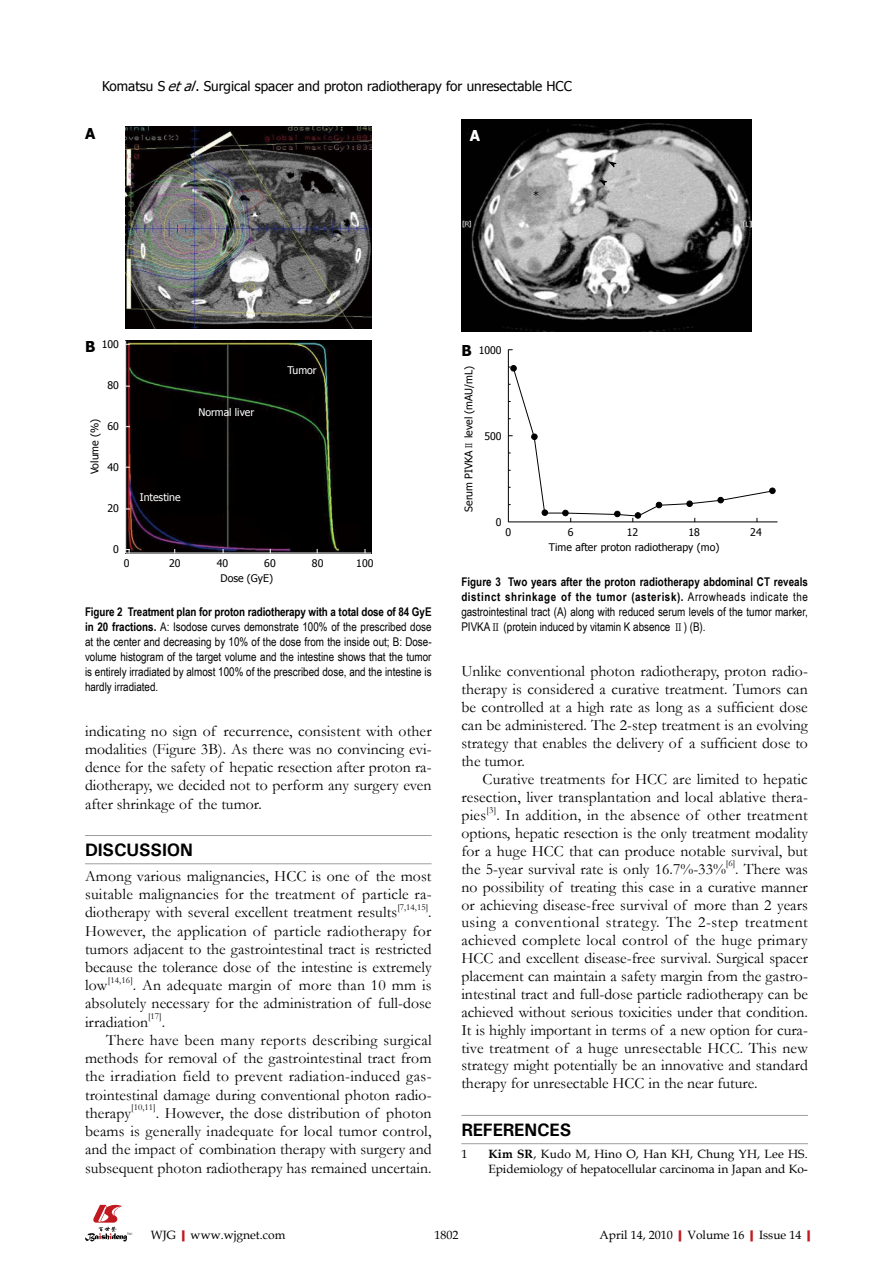
<style>
.page{position:relative;width:893px;height:1263px;background:#fff}
.page>*{position:absolute;margin:0;border:0;box-sizing:border-box;transform-origin:0 0}
.t1{font:700 18px "Univers";letter-spacing:-.01em;color:#000}
.t2{font:15.75px/17.9px "Garamond";color:#000;text-align:justify}
.t3{font:15.75px "Garamond";letter-spacing:.02em;color:#000}
.t4{font:700 15px "Tahoma";color:#000}
.t5{font:700 15px "Tahoma";color:#fff}
.t6{font:13.5px "Tahoma";color:#000}
.t7{font:12px/15px "Arial Narrow";color:#000;text-align:justify}
.t8{font:12px/15px "Book Antiqua";color:#000}
.t9{font:10.5px "Tahoma";color:#000}
.t10{font:10.5px "Tahoma";color:#fff}
.t11{font:9.15px "Garamond";letter-spacing:.005em;color:#000}
.s1{font-style:italic}
.s2{font-weight:700;font-size:15px}
.s3{font-weight:700}
.s4{font-family:"Koz Min Pro";font-size:9px}
.s5{font-family:"Koz Min Pro";font-size:10.5px}
.s6{font-weight:700;color:#c01920}
</style>
<div class="page">
<svg style="left:85px;top:1205px;width:48px;height:36px"></svg>
<img style="left:125px;top:126px;width:247px;height:202px">
<img style="left:126px;top:341px;width:246px;height:212px">
<svg style="left:126px;top:549px;width:4px;height:4px"></svg>
<hr style="left:508px;top:522px;width:269px;height:1px;background:#000">
<hr style="left:508px;top:349px;width:1px;height:173px;background:#000">
<svg style="left:508px;top:365px;width:267px;height:157px"></svg>
<img style="left:461px;top:119px;width:290px;height:213px">
<svg style="left:599px;top:179px;width:9px;height:7px"></svg>
<svg style="left:608px;top:161px;width:9px;height:7px"></svg>
<hr style="left:85px;top:835px;width:347px;height:1px;background:#9f9fa0">
<hr style="left:85px;top:863px;width:347px;height:1px;background:#9f9fa0">
<hr style="left:461px;top:1115px;width:347px;height:1px;background:#9f9fa0">
<hr style="left:461px;top:1143px;width:347px;height:1px;background:#9f9fa0">
<p class="t6" style="left:102px;top:77px;width:471px">Komatsu S <span class="s1">etal</span>. Surgical spacer and proton radiotherapy for unresectable HCC</p>
<p class="t4" style="left:85px;top:123px;width:12px">A</p>
<p class="t5" style="left:470px;top:125px;width:12px">A</p>
<p class="t9" style="left:533px;top:188px;width:7px">*</p>
<p class="t9" style="left:85px;top:337px;width:35px"><span class="s2">B</span> 100</p>
<p class="t9" style="left:107px;top:378px;width:13px">80</p>
<p class="t9" style="left:107px;top:419px;width:13px">60</p>
<p class="t9" style="left:107px;top:460px;width:13px">40</p>
<p class="t9" style="left:107px;top:502px;width:13px">20</p>
<p class="t9" style="left:113px;top:543px;width:7px">0</p>
<p class="t9" style="left:88px;top:474px;width:57px;rotate:-90deg">Volume (%)</p>
<p class="t10" style="left:198px;top:405px;width:57px">Normal liver</p>
<p class="t10" style="left:140px;top:490px;width:42px">Intestine</p>
<p class="t10" style="left:287px;top:363px;width:31px">Tumor</p>
<p class="t9" style="left:124px;top:556px;width:7px">0</p>
<p class="t9" style="left:169px;top:556px;width:13px">20</p>
<p class="t9" style="left:217px;top:556px;width:13px">40</p>
<p class="t9" style="left:264px;top:556px;width:13px">60</p>
<p class="t9" style="left:312px;top:556px;width:13px">80</p>
<p class="t9" style="left:356px;top:556px;width:19px">100</p>
<p class="t9" style="left:221px;top:571px;width:54px">Dose (GyE)</p>
<p class="t7" style="left:85px;top:603px;width:348px"><span class="s3">Figure 2 Treatment plan for proton radiotherapy with a total dose of 84 GyE in 20 fractions.</span> A: Isodose curves demonstrate 100% of the prescribed dose at the center and decreasing by 10% of the dose from the inside out; B: Dose&shy;volume histogram of the target volume and the intestine shows that the tumor is entirely irradiated by almost 100% of the prescribed dose, and the intestine is hardly irradiated.</p>
<p class="t2" style="left:85px;top:721px;width:348px;line-height:18.3px">indicating no sign of recurrence, consistent with other modalities (Figure 3B). As there was no convincing evi&shy;dence for the safety of hepatic resection after proton ra&shy;diotherapy, we decided not to perform any surgery even after shrinkage of the tumor.</p>
<p class="t1" style="left:85px;top:839px;width:110px">DISCUSSION</p>
<p class="t2" style="left:85px;top:866px;width:348px;line-height:18.3px">Among various malignancies, HCC is one of the most suitable malignancies for the treatment of particle ra&shy;diotherapy with several excellent treatment results</p>
<p class="t11" style="left:397px;top:901px;width:32px">[7,14,15]</p>
<p class="t2" style="left:85px;top:903px;width:348px;text-indent:343px">.<br>However, the application of particle radiotherapy for tumors adjacent to the gastrointestinal tract is restricted because the tolerance dose of the intestine is extremely low</p>
<p class="t11" style="left:108px;top:974px;width:27px">[14,16]</p>
<p class="t2" style="left:85px;top:976px;width:348px;line-height:18.3px;text-indent:48px">. An adequate margin of more than 10 mm is absolutely necessary for the administration of full-dose irradiation</p>
<p class="t11" style="left:148px;top:1010px;width:15px">[17]</p>
<p class="t2" style="left:162px;top:1012px;width:5px">.</p>
<p class="t3" style="left:106px;top:1029px;width:327px">There have been many reports describing surgical</p>
<p class="t2" style="left:85px;top:1049px;width:348px">methods for removal of the gastrointestinal tract from</p>
<p class="t3" style="left:85px;top:1066px;width:348px">the irradiation field to prevent radiation-induced gas-</p>
<p class="t2" style="left:85px;top:1085px;width:348px">trointestinal damage during conventional photon radio-</p>
<p class="t2" style="left:85px;top:1103px;width:48px">therapy</p>
<p class="t11" style="left:131px;top:1101px;width:26px">[10,11]</p>
<p class="t2" style="left:85px;top:1103px;width:348px;line-height:18.3px;text-indent:71px">. However, the dose distribution of photon beams is generally inadequate for local tumor control, and the impact of combination therapy with surgery and subsequent photon radiotherapy has remained uncertain.</p>
<p class="t4" style="left:461px;top:340px;width:12px">B</p>
<p class="t9" style="left:479px;top:343px;width:24px">1000</p>
<p class="t9" style="left:462px;top:512px;width:148px;rotate:-90deg">Serum PIVKA<span class="s4">Ⅱ</span> level (mAU/mL)</p>
<p class="t9" style="left:484px;top:429px;width:19px">500</p>
<p class="t9" style="left:496px;top:515px;width:7px">0</p>
<p class="t9" style="left:506px;top:526px;width:7px">0</p>
<p class="t9" style="left:568px;top:526px;width:7px">6</p>
<p class="t9" style="left:627px;top:526px;width:13px">12</p>
<p class="t9" style="left:688px;top:526px;width:13px">18</p>
<p class="t9" style="left:750px;top:526px;width:13px">24</p>
<p class="t9" style="left:549px;top:541px;width:172px">Time after proton radiotherapy (mo)</p>
<p class="t7" style="left:461px;top:574px;width:348px"><span class="s3">Figure 3 Two years after the proton radiotherapy abdominal CT reveals distinct shrinkage of the tumor (asterisk).</span> Arrowheads indicate the gastrointestinal tract (A) along with reduced serum levels of the tumor marker, PIVKA<span class="s5">Ⅱ</span> (protein induced by vitamin K absence <span class="s5">Ⅱ</span>) (B).</p>
<p class="t2" style="left:461px;top:662px;width:348px">Unlike conventional photon radiotherapy, proton radio&shy;therapy is considered a curative treatment. Tumors can be controlled at a high rate as long as a sufficient dose can be administered. The 2-step treatment is an evolving strategy that enables the delivery of a sufficient dose to the tumor.</p>
<p class="t2" style="left:461px;top:770px;width:348px;text-indent:21px">Curative treatments for HCC are limited to hepatic resection, liver transplantation and local ablative thera&shy;pies</p>
<p class="t11" style="left:486px;top:803px;width:11px">[3]</p>
<p class="t2" style="left:461px;top:806px;width:348px;text-indent:35px">. In addition, in the absence of other treatment options, hepatic resection is the only treatment modality for a huge HCC that can produce notable survival, but the 5-year survival rate is only 16.7%-33%</p>
<p class="t11" style="left:726px;top:857px;width:11px">[6]</p>
<p class="t2" style="left:461px;top:859px;width:348px;text-indent:274px">. There was no possibility of treating this case in a curative manner or achieving disease-free survival of more than 2 years using a conventional strategy. The 2-step treatment achieved complete local control of the huge primary HCC and excellent disease-free survival. Surgical spacer placement can maintain a safety margin from the gastro&shy;intestinal tract and full-dose particle radiotherapy can be achieved without serious toxicities under that condition.<br>It is highly important in terms of a new option for cura&shy;tive treatment of a huge unresectable HCC. This new strategy might potentially be an innovative and standard therapy for unresectable HCC in the near future.</p>
<p class="t1" style="left:461px;top:1118px;width:111px">REFERENCES</p>
<p class="t8" style="left:461px;top:1146px;width:7px">1</p>
<p class="t8" style="left:488px;top:1146px;width:321px"><span class="s3">Kim SR</span>, Kudo M, Hino O, Han KH, Chung YH, Lee HS.<br>Epidemiology of hepatocellular carcinoma in Japan and Ko-</p>
<p class="t8" style="left:151px;top:1227px;width:136px">WJG<span class="s6">|</span>www.wjgnet.com</p>
<p class="t8" style="left:434px;top:1227px;width:25px">1802</p>
<p class="t8" style="left:599px;top:1227px;width:218px">April 14, 2010<span class="s6">|</span>Volume 16<span class="s6">|</span>Issue 14<span class="s6">|</span></p>
</div>
